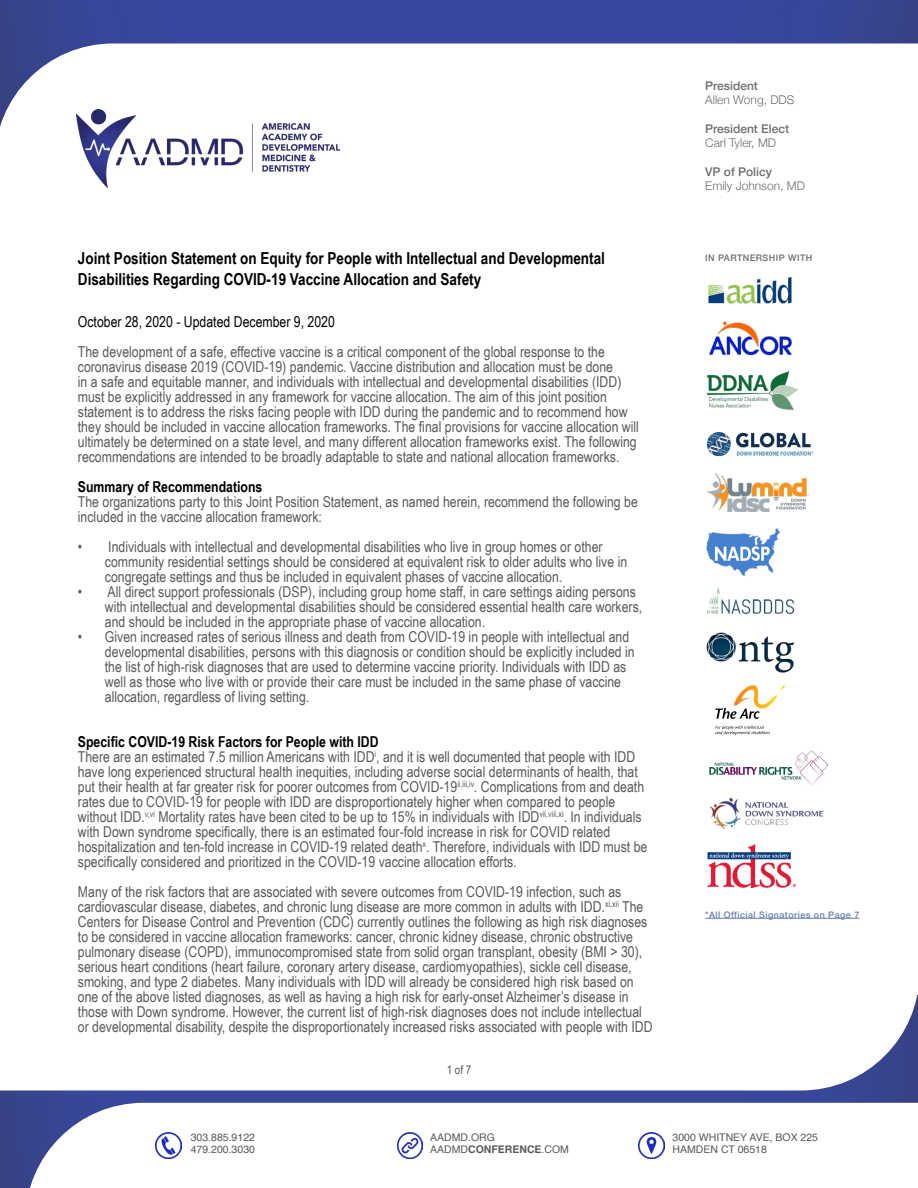
<style>
.page{position:relative;width:918px;height:1188px;background:#fff}
.page>*{position:absolute;margin:0;border:0;box-sizing:border-box;transform-origin:0 0}
.t1{font:700 16.5px/21px "Arial Narrow";color:#000}
.t2{font:15px/15px "Arial Narrow";color:#58595b}
.t3{font:15px "Arial Narrow";color:#000}
.t4{font:700 15px "Arial Narrow";color:#000}
.t5{font:300 12px "Helvetica Neue";color:#6d6e71}
.t6{font:500 12px "Helvetica Neue";color:#6d6e71}
.t7{font:12px "Arial Narrow";color:#58595b}
.t8{font:10.5px/12.6px "Helvetica";color:#58595b}
.t9{font:500 9px "Helvetica Neue";letter-spacing:.05em;color:#627fb5}
.t10{font:500 9px "Helvetica Neue";letter-spacing:.05em;color:#6d6e71}
.s1{font-weight:700;color:#000}
.s2{font-weight:700}
</style>
<div class="page">
<img style="left:0;top:0;width:918px;height:44px">
<svg style="left:0;top:44px;width:798px;height:366px"></svg>
<img style="left:0;top:1090px;width:918px;height:98px">
<svg style="left:705px;top:735px;width:213px;height:355px"></svg>
<svg style="left:25px;top:1103px;width:893px;height:85px"></svg>
<img style="left:76px;top:110px;width:264px;height:78px">
<img style="left:155px;top:1133px;width:26px;height:25px">
<img style="left:397px;top:1133px;width:26px;height:25px">
<img style="left:639px;top:1133px;width:26px;height:25px">
<img style="left:705px;top:317px;width:90px;height:46px">
<img style="left:707px;top:587px;width:88px;height:27px">
<img style="left:706px;top:528px;width:74px;height:48px">
<img style="left:707px;top:372px;width:90px;height:37px">
<img style="left:705px;top:750px;width:129px;height:36px">
<img style="left:705px;top:275px;width:90px;height:32px">
<img style="left:706px;top:632px;width:89px;height:41px">
<img style="left:707px;top:844px;width:90px;height:43px">
<img style="left:707px;top:432px;width:105px;height:24px">
<img style="left:707px;top:473px;width:101px;height:38px">
<svg style="left:715px;top:685px;width:70px;height:50px"></svg>
<img style="left:707px;top:795px;width:119px;height:38px">
<hr style="left:705px;top:918px;width:154px;height:1px;background:#627fb5">
<p class="t1" style="left:78px;top:247px;width:529px">Joint Position Statement on Equity for People with Intellectual and Developmental<br>Disabilities Regarding COVID-19 Vaccine Allocation and Safety</p>
<p class="t3" style="left:78px;top:311px;width:259px">October 28, 2020 - Updated December 9, 2020</p>
<p class="t2" style="left:78px;top:344px;width:563px">The development of a safe, effective vaccine is a critical component of the global response to the coronavirus disease 2019 (COVID-19) pandemic. Vaccine distribution and allocation must be done<br>in a safe and equitable manner, and individuals with intellectual and developmental disabilities (IDD) must be explicitly addressed in any framework for vaccine allocation. The aim of this joint position statement is to address the risks facing people with IDD during the pandemic and to recommend how they should be included in vaccine allocation frameworks. The final provisions for vaccine allocation will ultimately be determined on a state level, and many different allocation frameworks exist. The following recommendations are intended to be broadly adaptable to state and national allocation frameworks.</p>
<p class="t4" style="left:78px;top:475px;width:186px">Summary of Recommendations</p>
<p class="t2" style="left:78px;top:494px;width:561px">The organizations party to this Joint Position Statement, as named herein, recommend the following be included in the vaccine allocation framework:</p>
<p class="t2" style="left:105px;top:539px;width:524px;text-indent:-27px">• Individuals with intellectual and developmental disabilities who live in group homes or other community residential settings should be considered at equivalent risk to older adults who live in congregate settings and thus be included in equivalent phases of vaccine allocation.</p>
<p class="t2" style="left:105px;top:584px;width:539px;text-indent:-27px">• All direct support professionals (DSP), including group home staff, in care settings aiding persons with intellectual and developmental disabilities should be considered essential health care workers, and should be included in the appropriate phase of vaccine allocation.</p>
<p class="t2" style="left:105px;top:629px;width:531px;text-indent:-27px">• Given increased rates of serious illness and death from COVID-19 in people with intellectual and developmental disabilities, persons with this diagnosis or condition should be explicitly included in the list of high-risk diagnoses that are used to determine vaccine priority. Individuals with IDD as well as those who live with or provide their care must be included in the same phase of vaccine allocation, regardless of living setting.</p>
<p class="t2" style="left:78px;top:734px;width:571px"><span class="s1">Specific COVID-19 Risk Factors for People with IDD<br></span>There are an estimated 7.5 million Americans with IDD<sup>i</sup>, and it is well documented that people with IDD have long experienced structural health inequities, including adverse social determinants of health, that put their health at far greater risk for poorer outcomes from COVID-19<sup>ii,iii,iv</sup>. Complications from and death rates due to COVID-19 for people with IDD are disproportionately higher when compared to people without IDD.<sup>v,vi</sup> Mortality rates have been cited to be up to 15% in individuals with IDD<sup>vii,viii,xi</sup>. In individuals with Down syndrome specifically, there is an estimated four-fold increase in risk for COVID related hospitalization and ten-fold increase in COVID-19 related death<sup>x</sup>. Therefore, individuals with IDD must be specifically considered and prioritized in the COVID-19 vaccine allocation efforts.</p>
<p class="t2" style="left:78px;top:884px;width:576px">Many of the risk factors that are associated with severe outcomes from COVID-19 infection, such as cardiovascular disease, diabetes, and chronic lung disease are more common in adults with IDD.<sup>xi,xii</sup> The Centers for Disease Control and Prevention (CDC) currently outlines the following as high risk diagnoses to be considered in vaccine allocation frameworks: cancer, chronic kidney disease, chronic obstructive pulmonary disease (COPD), immunocompromised state from solid organ transplant, obesity (BMI &gt; 30), serious heart conditions (heart failure, coronary artery disease, cardiomyopathies), sickle cell disease, smoking, and type 2 diabetes. Many individuals with IDD will already be considered high risk based on one of the above listed diagnoses, as well as having a high risk for early-onset Alzheimer’s disease in those with Down syndrome. However, the current list of high-risk diagnoses does not include intellectual or developmental disability, despite the disproportionately increased risks associated with people with IDD</p>
<p class="t7" style="left:447px;top:1061px;width:26px">1 of 7</p>
<p class="t6" style="left:705px;top:76px;width:54px">President</p>
<p class="t5" style="left:705px;top:90px;width:91px">Allen Wong, DDS</p>
<p class="t6" style="left:705px;top:119px;width:85px">President Elect</p>
<p class="t5" style="left:705px;top:133px;width:72px">Carl Tyler, MD</p>
<p class="t6" style="left:705px;top:162px;width:68px">VP of Policy</p>
<p class="t5" style="left:705px;top:177px;width:101px">Emily Johnson, MD</p>
<p class="t10" style="left:705px;top:250px;width:109px">IN PARTNERSHIP WITH</p>
<p class="t9" style="left:705px;top:907px;width:156px">*All Official Signatories on Page 7</p>
<p class="t8" style="left:191px;top:1131px;width:66px">303.885.9122<br>479.200.3030</p>
<p class="t8" style="left:430px;top:1131px;width:140px">AADMD.ORG<br>AADMD<span class="s2">CONFERENCE</span>.COM</p>
<p class="t8" style="left:673px;top:1131px;width:147px">3000 WHITNEY AVE, BOX 225<br>HAMDEN CT 06518</p>
</div>
